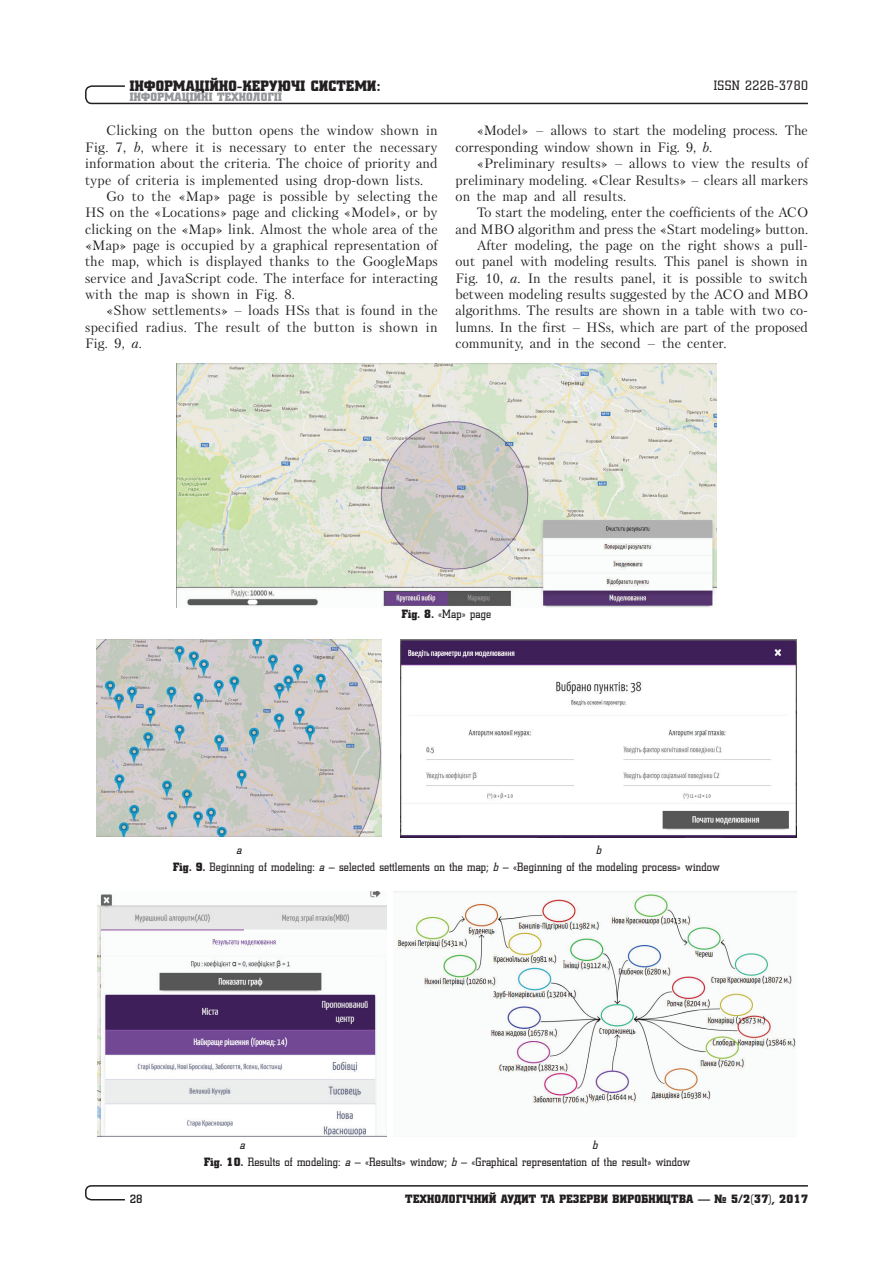
<style>
.page{position:relative;width:893px;height:1276px;background:#fff}
.page>*{position:absolute;margin:0;border:0;box-sizing:border-box;transform-origin:0 0}
.t1{font:15px "Coliseum Black C";letter-spacing:.025em;color:#231f20}
.t2{font:13.5px/16.4px "Petersburg C";color:#231f20;text-align:justify}
.t3{font:13.5px "Coliseum C";letter-spacing:.03em;color:#231f20}
.t4{font:12px "Coliseum C";letter-spacing:.015em;color:#231f20}
.t5{font:12px "Coliseum Black C";letter-spacing:.025em;color:#231f20}
.t6{font:12px "Coliseum Black C";letter-spacing:.025em;color:#939598}
.t7{font:italic 12px "Coliseum C";color:#231f20}
.t8{font:700 12px "Coliseum C";color:#231f20}
.s1{font-style:italic}
.s2{font-family:"Coliseum Black C"}
</style>
<div class="page">
<svg style="left:85px;top:85px;width:723px;height:20px"></svg>
<svg style="left:85px;top:1185px;width:723px;height:16px"></svg>
<img style="left:176px;top:364px;width:541px;height:243px">
<img style="left:97px;top:640px;width:285px;height:197px">
<img style="left:401px;top:640px;width:395px;height:197px">
<img style="left:394px;top:891px;width:402px;height:214px">
<img style="left:98px;top:891px;width:289px;height:245px">
<p class="t1" style="left:130px;top:77px;width:252px">Інформаційно-керуючі системи:</p>
<p class="t6" style="left:130px;top:90px;width:154px">Інформаційні технології</p>
<p class="t2" style="left:85px;top:122px;width:354px;text-indent:21px">Clicking on the button opens the window shown in Fig. 7, <span class="s1">b</span>, where it is necessary to enter the necessary information about the criteria. The choice of priority and type of criteria is implemented using drop-down lists.</p>
<p class="t2" style="left:85px;top:188px;width:354px;text-indent:21px">Go to the «Map» page is possible by selecting the HS on the «Locations» page and clicking «Model», or by clicking on the «Map» link. Almost the whole area of the «Map» page is occupied by a graphical representation of the map, which is displayed thanks to the GoogleMaps service and JavaScript code. The interface for interacting with the map is shown in Fig. 8.</p>
<p class="t2" style="left:85px;top:302px;width:354px;text-indent:21px">«Show settlements» – loads HSs that is found in the specified radius. The result of the button is shown in Fig. 9, <span class="s1">a</span>.</p>
<p class="t3" style="left:714px;top:78px;width:96px">ISSN 2226-3780</p>
<p class="t2" style="left:455px;top:122px;width:354px;text-indent:21px">«Model» – allows to start the modeling process. The corresponding window shown in Fig. 9, <span class="s1">b</span>.</p>
<p class="t2" style="left:455px;top:155px;width:354px;text-indent:21px">«Preliminary results» – allows to view the results of preliminary modeling. «Clear Results» – clears all markers on the map and all results.</p>
<p class="t2" style="left:477px;top:204px;width:333px">To start the modeling, enter the coefficients of the ACO</p>
<p class="t2" style="left:455px;top:220px;width:354px">and MBO algorithm and press the «Start modeling» button.</p>
<p class="t2" style="left:477px;top:237px;width:333px">After modeling, the page on the right shows a pull-</p>
<p class="t2" style="left:455px;top:253px;width:354px">out panel with modeling results. This panel is shown in</p>
<p class="t2" style="left:455px;top:269px;width:354px">Fig. 10, <span class="s1">a</span>. In the results panel, it is possible to switch</p>
<p class="t2" style="left:455px;top:286px;width:354px">between modeling results suggested by the ACO and MBO</p>
<p class="t2" style="left:455px;top:302px;width:353px">algorithms. The results are shown in a table with two co-</p>
<p class="t2" style="left:455px;top:319px;width:354px">lumns. In the first – HSs, which are part of the proposed</p>
<p class="t2" style="left:455px;top:335px;width:273px">community, and in the second – the center.</p>
<p class="t4" style="left:402px;top:607px;width:91px"><span class="s2">Fig. 8.</span> «Map» page</p>
<p class="t7" style="left:236px;top:843px;width:7px">a</p>
<p class="t7" style="left:596px;top:843px;width:7px">b</p>
<p class="t4" style="left:173px;top:860px;width:548px"><span class="s2">Fig. 9.</span> Beginning of modeling: <span class="s1">a</span> – selected settlements on the map; <span class="s1">b</span> – «Beginning of the modeling process» window</p>
<p class="t7" style="left:240px;top:1138px;width:7px">a</p>
<p class="t7" style="left:593px;top:1138px;width:7px">b</p>
<p class="t4" style="left:204px;top:1155px;width:487px"><span class="s2">Fig. 10.</span> Results of modeling: <span class="s1">a</span> – «Results» window; <span class="s1">b</span> – «Graphical representation of the result» window</p>
<p class="t8" style="left:130px;top:1191px;width:14px">28</p>
<p class="t5" style="left:405px;top:1191px;width:404px">Технологічний аудит та резерви виробництва — № 5/2(37), 2017</p>
</div>
